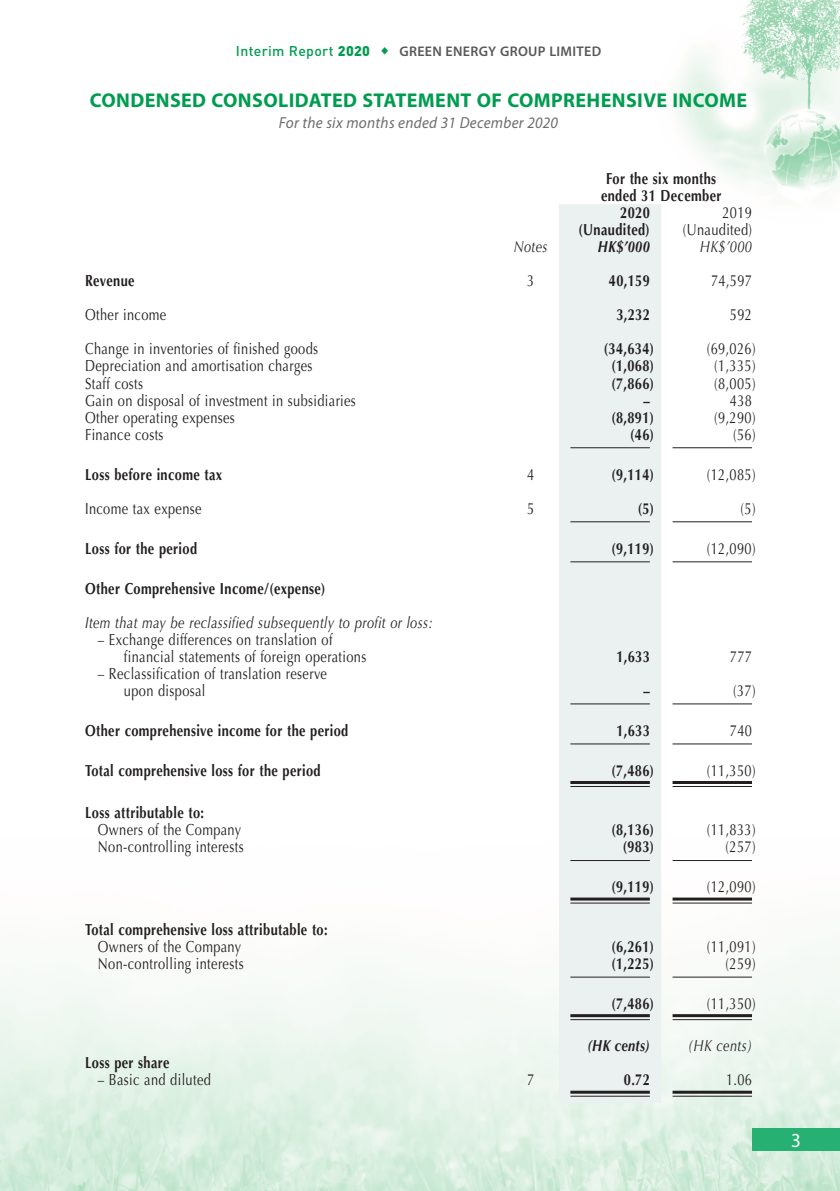
<style>
.page{position:relative;width:840px;height:1191px;background:#fff}
.page>*{position:absolute;margin:0;border:0;box-sizing:border-box;transform-origin:0 0}
.t1{font:700 20px "Myriad Pro";letter-spacing:.02em;color:#009c50}
.t2{font:20px "Myriad Pro";color:#fff;scale:.95 1}
._50_Table_txt{font:16px/17px "Optima LT Std";letter-spacing:.03em;color:#231f20;scale:.8 1}
._50_Table_txt-2{font:700 16px "Optima LT Std";letter-spacing:.03em;color:#231f20;scale:.8 1}
._50_Table_txt-3{font:italic 16px "Optima LT Std";letter-spacing:.03em;color:#231f20;scale:.8 1}
.t3{font:italic 16px "Myriad Pro";letter-spacing:.02em;color:#6c6d70;scale:.95 1}
._50_Table_txt-4{font:italic 700 16px "Optima LT Std";letter-spacing:.03em;color:#231f20;scale:.8 1}
.t4{font:600 14px "Myriad Pro";letter-spacing:.02em;color:#57585a}
.s1{font-family:"DIN Pro";font-weight:500;color:#009c50}
.s2{font-family:"DIN Pro";font-weight:900;color:#009c50}
.s3{font-family:"M Hei HK";font-weight:700;font-size:8px;color:#009c50}
</style>
<div class="page">
<img style="left:0;top:0;width:839px;height:1191px">
<div style="left:751px;top:1128px;width:88px;height:23px;background:#26b172"></div>
<div style="left:558px;top:204px;width:102px;height:898px;background:#ebf1f0"></div>
<hr style="left:570px;top:447px;width:79px;height:1px;background:#231f20">
<hr style="left:672px;top:447px;width:79px;height:1px;background:#231f20">
<hr style="left:570px;top:521px;width:79px;height:1px;background:#231f20">
<hr style="left:672px;top:521px;width:79px;height:1px;background:#231f20">
<hr style="left:570px;top:561px;width:79px;height:1px;background:#231f20">
<hr style="left:672px;top:561px;width:79px;height:1px;background:#231f20">
<hr style="left:570px;top:703px;width:79px;height:1px;background:#231f20">
<hr style="left:672px;top:703px;width:79px;height:1px;background:#231f20">
<hr style="left:570px;top:743px;width:79px;height:1px;background:#231f20">
<hr style="left:672px;top:743px;width:79px;height:1px;background:#231f20">
<hr style="left:570px;top:781px;width:79px;height:3px;background:#231f20">
<hr style="left:570px;top:786px;width:79px;height:1px;background:#231f20">
<hr style="left:672px;top:781px;width:79px;height:3px;background:#231f20">
<hr style="left:672px;top:786px;width:79px;height:1px;background:#231f20">
<hr style="left:570px;top:860px;width:79px;height:1px;background:#231f20">
<hr style="left:672px;top:860px;width:79px;height:1px;background:#231f20">
<hr style="left:570px;top:897px;width:79px;height:3px;background:#231f20">
<hr style="left:570px;top:902px;width:79px;height:1px;background:#231f20">
<hr style="left:672px;top:897px;width:79px;height:3px;background:#231f20">
<hr style="left:672px;top:902px;width:79px;height:1px;background:#231f20">
<hr style="left:570px;top:976px;width:79px;height:1px;background:#231f20">
<hr style="left:672px;top:976px;width:79px;height:1px;background:#231f20">
<hr style="left:570px;top:1014px;width:79px;height:3px;background:#231f20">
<hr style="left:570px;top:1019px;width:79px;height:1px;background:#231f20">
<hr style="left:672px;top:1014px;width:79px;height:3px;background:#231f20">
<hr style="left:672px;top:1019px;width:79px;height:1px;background:#231f20">
<hr style="left:570px;top:1090px;width:79px;height:3px;background:#231f20">
<hr style="left:570px;top:1095px;width:79px;height:1px;background:#231f20">
<hr style="left:672px;top:1090px;width:79px;height:3px;background:#231f20">
<hr style="left:672px;top:1095px;width:79px;height:1px;background:#231f20">
<p class="t4" style="left:236px;top:42px;width:366px"><span class="s1">Interim Report</span> <span class="s2">2020</span> <span class="s3">◆</span> GREEN ENERGY GROUP LIMITED</p>
<p class="t1" style="left:90px;top:88px;width:658px">CONDENSED CONSOLIDATED STATEMENT OF COMPREHENSIVE INCOME</p>
<p class="t3" style="left:279px;top:113px;width:295px">For the six months ended 31 December 2020</p>
<p class="_50_Table_txt-2" style="left:606px;top:170px;width:139px">For the six months</p>
<p class="_50_Table_txt-2" style="left:600px;top:187px;width:152px">ended 31 December</p>
<p class="_50_Table_txt-2" style="left:620px;top:204px;width:38px">2020</p>
<p class="_50_Table_txt" style="left:722px;top:205px;width:38px">2019</p>
<p class="_50_Table_txt-2" style="left:578px;top:221px;width:90px">(Unaudited)</p>
<p class="_50_Table_txt" style="left:682px;top:222px;width:88px">(Unaudited)</p>
<p class="_50_Table_txt-3" style="left:513px;top:238px;width:44px">Notes</p>
<p class="_50_Table_txt-4" style="left:597px;top:237px;width:66px">HK$’000</p>
<p class="_50_Table_txt-3" style="left:699px;top:238px;width:67px">HK$’000</p>
<p class="_50_Table_txt-2" style="left:85px;top:272px;width:63px">Revenue</p>
<p class="_50_Table_txt" style="left:527px;top:273px;width:10px">3</p>
<p class="_50_Table_txt-2" style="left:608px;top:272px;width:53px">40,159</p>
<p class="_50_Table_txt" style="left:710px;top:273px;width:53px">74,597</p>
<p class="_50_Table_txt" style="left:85px;top:307px;width:103px">Other income</p>
<p class="_50_Table_txt-2" style="left:616px;top:306px;width:43px">3,232</p>
<p class="_50_Table_txt" style="left:729px;top:307px;width:29px">592</p>
<p class="_50_Table_txt" style="left:85px;top:341px;width:293px">Change in inventories of finished goods</p>
<p class="_50_Table_txt-2" style="left:603px;top:340px;width:64px">(34,634)</p>
<p class="_50_Table_txt" style="left:706px;top:341px;width:62px">(69,026)</p>
<p class="_50_Table_txt" style="left:85px;top:358px;width:285px">Depreciation and amortisation charges</p>
<p class="_50_Table_txt-2" style="left:611px;top:357px;width:55px">(1,068)</p>
<p class="_50_Table_txt" style="left:713px;top:358px;width:53px">(1,335)</p>
<p class="_50_Table_txt" style="left:85px;top:375px;width:74px">Staff costs</p>
<p class="_50_Table_txt-2" style="left:611px;top:374px;width:55px">(7,866)</p>
<p class="_50_Table_txt" style="left:713px;top:375px;width:53px">(8,005)</p>
<p class="_50_Table_txt" style="left:85px;top:392px;width:340px">Gain on disposal of investment in subsidiaries</p>
<p class="_50_Table_txt-2" style="left:643px;top:391px;width:10px">–</p>
<p class="_50_Table_txt" style="left:729px;top:392px;width:29px">438</p>
<p class="_50_Table_txt" style="left:85px;top:409px;width:189px">Other operating expenses</p>
<p class="_50_Table_txt-2" style="left:611px;top:408px;width:55px">(8,891)</p>
<p class="_50_Table_txt" style="left:713px;top:409px;width:53px">(9,290)</p>
<p class="_50_Table_txt" style="left:85px;top:426px;width:100px">Finance costs</p>
<p class="_50_Table_txt-2" style="left:630px;top:425px;width:31px">(46)</p>
<p class="_50_Table_txt" style="left:732px;top:426px;width:30px">(56)</p>
<p class="_50_Table_txt-2" style="left:85px;top:465px;width:173px">Loss before income tax</p>
<p class="_50_Table_txt" style="left:527px;top:466px;width:10px">4</p>
<p class="_50_Table_txt-2" style="left:611px;top:465px;width:55px">(9,114)</p>
<p class="_50_Table_txt" style="left:706px;top:466px;width:62px">(12,085)</p>
<p class="_50_Table_txt" style="left:85px;top:500px;width:147px">Income tax expense</p>
<p class="_50_Table_txt" style="left:527px;top:500px;width:10px">5</p>
<p class="_50_Table_txt-2" style="left:637px;top:499px;width:22px">(5)</p>
<p class="_50_Table_txt" style="left:740px;top:500px;width:20px">(5)</p>
<p class="_50_Table_txt-2" style="left:85px;top:539px;width:141px">Loss for the period</p>
<p class="_50_Table_txt-2" style="left:611px;top:539px;width:55px">(9,119)</p>
<p class="_50_Table_txt" style="left:706px;top:540px;width:62px">(12,090)</p>
<p class="_50_Table_txt-2" style="left:85px;top:579px;width:302px">Other Comprehensive Income/(expense)</p>
<p class="_50_Table_txt-3" style="left:85px;top:613px;width:435px">Item that may be reclassified subsequently to profit or loss:</p>
<p class="_50_Table_txt" style="left:124px;top:631px;width:304px;text-indent:-26px">– Exchange differences on translation of financial statements of foreign operations</p>
<p class="_50_Table_txt-2" style="left:616px;top:647px;width:43px">1,633</p>
<p class="_50_Table_txt" style="left:729px;top:648px;width:29px">777</p>
<p class="_50_Table_txt" style="left:124px;top:665px;width:255px;text-indent:-26px">– Reclassification of translation reserve upon disposal</p>
<p class="_50_Table_txt-2" style="left:643px;top:681px;width:10px">–</p>
<p class="_50_Table_txt" style="left:732px;top:682px;width:30px">(37)</p>
<p class="_50_Table_txt-2" style="left:85px;top:721px;width:330px">Other comprehensive income for the period</p>
<p class="_50_Table_txt-2" style="left:616px;top:721px;width:43px">1,633</p>
<p class="_50_Table_txt" style="left:729px;top:722px;width:29px">740</p>
<p class="_50_Table_txt-2" style="left:85px;top:761px;width:296px">Total comprehensive loss for the period</p>
<p class="_50_Table_txt-2" style="left:611px;top:761px;width:55px">(7,486)</p>
<p class="_50_Table_txt" style="left:706px;top:762px;width:62px">(11,350)</p>
<p class="_50_Table_txt-2" style="left:85px;top:803px;width:150px">Loss attributable to:</p>
<p class="_50_Table_txt" style="left:98px;top:821px;width:180px">Owners of the Company</p>
<p class="_50_Table_txt-2" style="left:611px;top:820px;width:55px">(8,136)</p>
<p class="_50_Table_txt" style="left:706px;top:821px;width:62px">(11,833)</p>
<p class="_50_Table_txt" style="left:98px;top:838px;width:183px">Non-controlling interests</p>
<p class="_50_Table_txt-2" style="left:622px;top:837px;width:41px">(983)</p>
<p class="_50_Table_txt" style="left:725px;top:838px;width:39px">(257)</p>
<p class="_50_Table_txt-2" style="left:611px;top:877px;width:55px">(9,119)</p>
<p class="_50_Table_txt" style="left:706px;top:878px;width:62px">(12,090)</p>
<p class="_50_Table_txt-2" style="left:85px;top:920px;width:304px">Total comprehensive loss attributable to:</p>
<p class="_50_Table_txt" style="left:98px;top:938px;width:180px">Owners of the Company</p>
<p class="_50_Table_txt-2" style="left:611px;top:937px;width:55px">(6,261)</p>
<p class="_50_Table_txt" style="left:706px;top:938px;width:62px">(11,091)</p>
<p class="_50_Table_txt" style="left:98px;top:955px;width:183px">Non-controlling interests</p>
<p class="_50_Table_txt-2" style="left:611px;top:954px;width:55px">(1,225)</p>
<p class="_50_Table_txt" style="left:725px;top:955px;width:39px">(259)</p>
<p class="_50_Table_txt-2" style="left:611px;top:994px;width:55px">(7,486)</p>
<p class="_50_Table_txt" style="left:706px;top:995px;width:62px">(11,350)</p>
<p class="_50_Table_txt-4" style="left:587px;top:1036px;width:79px">(HK cents)</p>
<p class="_50_Table_txt-3" style="left:687px;top:1036px;width:81px">(HK cents)</p>
<p class="_50_Table_txt-2" style="left:85px;top:1053px;width:107px">Loss per share</p>
<p class="_50_Table_txt" style="left:98px;top:1071px;width:143px">– Basic and diluted</p>
<p class="_50_Table_txt" style="left:527px;top:1071px;width:10px">7</p>
<p class="_50_Table_txt-2" style="left:623px;top:1070px;width:34px">0.72</p>
<p class="_50_Table_txt" style="left:725px;top:1071px;width:34px">1.06</p>
<p class="t2" style="left:790px;top:1127px;width:12px">3</p>
</div>
